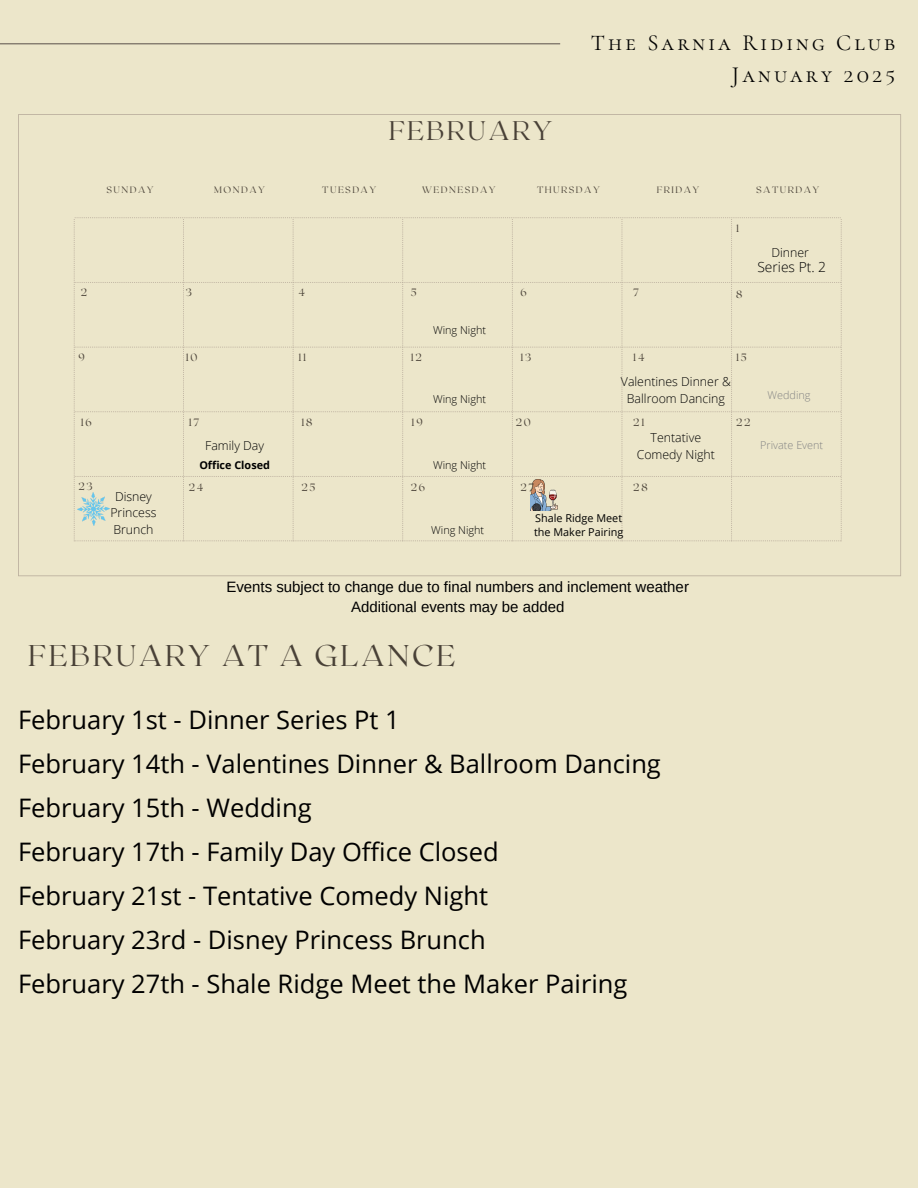
<style>
.page{position:relative;width:918px;height:1188px;background:#ece6ca}
.page>*{position:absolute;margin:0;border:0;box-sizing:border-box;transform-origin:0 0}
.t1{font:100 30px "Roxborough CF";letter-spacing:.09em;color:#494137}
.t2{font:100 27px "Roxborough CF";letter-spacing:.09em;color:#494137}
.t3{font:25.5px/43.8px "Open Sans";color:#000}
.t4{font:22.5px/31.5px "Cormorant SC";letter-spacing:.14em;color:#000;text-align:right}
.t5{font:15px "Arimo";color:#000}
.t6{font:300 13.8px "Open Sans";color:#000}
.t7{font:300 12.3px/16.5px "Open Sans";color:#000;text-align:center}
.t8{font:300 10.8px "Open Sans";color:#000}
.t9{font:10.8px/14.9px "Open Sans";color:#000}
.t10{font:300 10.8px "Open Sans";color:#848484}
.t11{font:700 10.8px "Open Sans";color:#000}
.t12{font:100 10.5px "Roxborough CF";letter-spacing:.155em;color:#494137}
.t13{font:100 9.3px "Roxborough CF";letter-spacing:.155em;color:#494137}
</style>
<div class="page">
<hr style="left:0;top:43px;width:560px;height:1px;background:#696058">
<svg style="left:18px;top:114px;width:883px;height:462px"></svg>
<svg style="left:74px;top:217px;width:768px;height:324px"></svg>
<img style="left:77px;top:493px;width:33px;height:33px">
<p class="t2" style="left:389px;top:113px;width:166px">FEBRUARY</p>
<h5 class="t4" style="left:591px;top:27px;width:306px">The Sarnia Riding Club<br>January 2025</h5>
<p class="t13" style="left:107px;top:184px;width:49px">SUNDAY</p>
<p class="t13" style="left:214px;top:184px;width:52px">MONDAY</p>
<p class="t13" style="left:322px;top:184px;width:56px">TUESDAY</p>
<p class="t13" style="left:422px;top:184px;width:75px">WEDNESDAY</p>
<p class="t13" style="left:537px;top:184px;width:64px">THURSDAY</p>
<p class="t13" style="left:657px;top:184px;width:44px">FRIDAY</p>
<p class="t13" style="left:756px;top:184px;width:65px">SATURDAY</p>
<p class="t12" style="left:81px;top:285px;width:8px">2</p>
<p class="t12" style="left:186px;top:285px;width:8px">3</p>
<p class="t12" style="left:298px;top:285px;width:8px">4</p>
<p class="t12" style="left:411px;top:285px;width:7px">5</p>
<p class="t12" style="left:520px;top:285px;width:8px">6</p>
<p class="t12" style="left:633px;top:285px;width:7px">7</p>
<p class="t12" style="left:736px;top:221px;width:5px">1</p>
<p class="t12" style="left:736px;top:287px;width:8px">8</p>
<p class="t7" style="left:771px;top:244px;width:39px">Dinner</p>
<p class="t6" style="left:757px;top:258px;width:70px">Series Pt. 2</p>
<p class="t8" style="left:433px;top:323px;width:54px">Wing Night</p>
<p class="t12" style="left:79px;top:351px;width:8px">9</p>
<p class="t12" style="left:186px;top:350px;width:13px">10</p>
<p class="t12" style="left:298px;top:351px;width:9px">11</p>
<p class="t12" style="left:411px;top:350px;width:13px">12</p>
<p class="t12" style="left:520px;top:351px;width:12px">13</p>
<p class="t12" style="left:633px;top:350px;width:13px">14</p>
<p class="t12" style="left:736px;top:351px;width:12px">15</p>
<p class="t8" style="left:433px;top:392px;width:54px">Wing Night</p>
<p class="t7" style="left:621px;top:373px;width:111px">Valentines Dinner &amp;<br>Ballroom Dancing</p>
<p class="t10" style="left:768px;top:388px;width:44px">Wedding</p>
<p class="t12" style="left:81px;top:415px;width:13px">16</p>
<p class="t12" style="left:189px;top:415px;width:12px">17</p>
<p class="t12" style="left:301px;top:415px;width:12px">18</p>
<p class="t12" style="left:412px;top:415px;width:13px">19</p>
<h2 class="t12" style="left:516px;top:415px;width:17px">20</h2>
<p class="t12" style="left:633px;top:415px;width:13px">21</p>
<p class="t12" style="left:736px;top:415px;width:16px">22</p>
<p class="t7" style="left:205px;top:437px;width:60px">Family Day</p>
<p class="t11" style="left:199px;top:457px;width:72px">Office Closed</p>
<h6 class="t8" style="left:433px;top:457px;width:54px">Wing Night</h6>
<p class="t7" style="left:637px;top:429px;width:80px">Tentative<br>Comedy Night</p>
<p class="t10" style="left:760px;top:437px;width:64px">Private Event</p>
<p class="t12" style="left:79px;top:479px;width:16px">23</p>
<p class="t7" style="left:110px;top:488px;width:48px">Disney<br>Princess<br>Brunch</p>
<p class="t12" style="left:189px;top:481px;width:16px">24</p>
<p class="t12" style="left:301px;top:480px;width:15px">25</p>
<p class="t12" style="left:411px;top:481px;width:16px">26</p>
<p class="t8" style="left:431px;top:523px;width:54px">Wing Night</p>
<p class="t12" style="left:520px;top:480px;width:15px">27</p>
<p class="t9" style="left:534px;top:510px;width:91px">Shale Ridge Meet the Maker Pairing</p>
<p class="t12" style="left:633px;top:480px;width:16px">28</p>
<h4 class="t5" style="left:226px;top:578px;width:464px">Events subject to change due to final numbers and inclement weather</h4>
<p class="t5" style="left:351px;top:598px;width:215px">Additional events may be added</p>
<h4 class="t1" style="left:28px;top:636px;width:428px">FEBRUARY AT A GLANCE</h4>
<h4 class="t3" style="left:18px;top:697px;width:644px">February 1st - Dinner Series Pt 1<br>February 14th - Valentines Dinner &amp; Ballroom Dancing February 15th - Wedding<br>February 17th - Family Day Office Closed<br>February 21st - Tentative Comedy Night<br>February 23rd - Disney Princess Brunch<br>February 27th - Shale Ridge Meet the Maker Pairing</h4>
</div>
